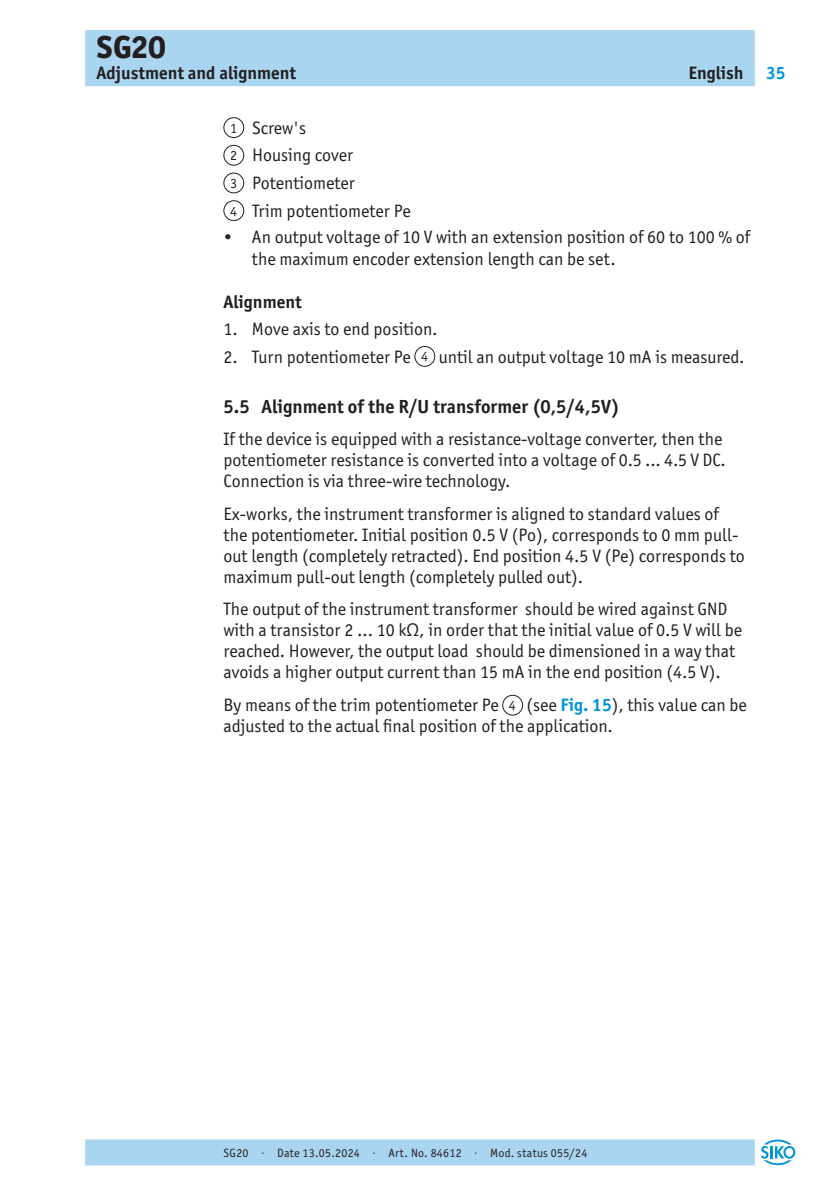
<style>
.page{position:relative;width:840px;height:1191px;background:#fff}
.page>*{position:absolute;margin:0;border:0;box-sizing:border-box;transform-origin:0 0}
.t1{font:800 32px "Officina Sans ITC Pro";color:#231f20}
.t2{font:700 19px "Officina Sans ITC Pro";color:#231f20}
._03__Fliesstext{font:18px/21px "Officina Sans ITC Pro";color:#231f20}
._04__Fliesstext_Bildlegende{font:18px "Officina Sans ITC Pro";color:#231f20}
._02__Ueberschrift{font:700 18px "Officina Sans ITC Pro";color:#231f20}
.t3{font:700 18px "Officina Sans ITC Pro";color:#0095d9}
._04__Zahl_Bildlegende{font:14px "Officina Sans ITC Pro";color:#231f20}
.t4{font:12px "Officina Sans ITC Pro";letter-spacing:.02em;color:#231f20}
.s1{font-weight:700;color:#0095d9}
</style>
<div class="page">
<div style="left:85px;top:30px;width:669px;height:56px;background:#aad5f1"></div>
<div style="left:85px;top:1139px;width:669px;height:26px;background:#aad5f1"></div>
<svg style="left:761px;top:1139px;width:33px;height:26px"></svg>
<div style="left:223px;top:117px;width:21px;height:21px;border:1px solid #231f20;border-radius:50%"></div>
<div style="left:223px;top:145px;width:21px;height:20px;border:1px solid #231f20;border-radius:50%"></div>
<div style="left:223px;top:173px;width:21px;height:20px;border:1px solid #231f20;border-radius:50%"></div>
<div style="left:223px;top:200px;width:21px;height:21px;border:1px solid #231f20;border-radius:50%"></div>
<div style="left:414px;top:346px;width:21px;height:20px;border:1px solid #231f20;border-radius:50%"></div>
<div style="left:502px;top:695px;width:20px;height:20px;border:1px solid #231f20;border-radius:50%"></div>
<h1 class="t1" style="left:96px;top:26px;width:71px">SG20</h1>
<p class="_02__Ueberschrift" style="left:96px;top:62px;width:201px">Adjustment and alignment</p>
<p class="_02__Ueberschrift" style="left:688px;top:62px;width:57px">English</p>
<p class="_04__Zahl_Bildlegende" style="left:230px;top:120px;width:8px">1</p>
<p class="_04__Fliesstext_Bildlegende" style="left:252px;top:117px;width:56px">Screw's</p>
<p class="_04__Zahl_Bildlegende" style="left:230px;top:147px;width:8px">2</p>
<p class="_04__Fliesstext_Bildlegende" style="left:252px;top:145px;width:103px">Housing cover</p>
<p class="_04__Zahl_Bildlegende" style="left:230px;top:175px;width:8px">3</p>
<p class="_04__Fliesstext_Bildlegende" style="left:252px;top:172px;width:104px">Potentiometer</p>
<p class="_04__Zahl_Bildlegende" style="left:230px;top:203px;width:8px">4</p>
<p class="_04__Fliesstext_Bildlegende" style="left:252px;top:200px;width:160px">Trim potentiometer Pe</p>
<p class="_03__Fliesstext" style="left:252px;top:227px;width:499px;text-indent:-28px">• An output voltage of 10 V with an extension position of 60 to 100 % of the maximum encoder extension length can be set.</p>
<p class="_02__Ueberschrift" style="left:223px;top:291px;width:79px">Alignment</p>
<p class="_03__Fliesstext" style="left:223px;top:318px;width:215px">1. Move axis to end position.</p>
<p class="_03__Fliesstext" style="left:223px;top:346px;width:189px">2. Turn potentiometer Pe</p>
<p class="_04__Zahl_Bildlegende" style="left:421px;top:348px;width:8px">4</p>
<p class="_03__Fliesstext" style="left:438px;top:346px;width:307px">until an output voltage 10 mA is measured.</p>
<p class="t2" style="left:223px;top:395px;width:398px">5.5 Alignment of the R/U transformer (0,5/4,5V)</p>
<p class="_03__Fliesstext" style="left:223px;top:428px;width:503px">If the device is equipped with a resistance-voltage converter, then the potentiometer resistance is converted into a voltage of 0.5 ... 4.5 V DC.<br>Connection is via three-wire technology.</p>
<p class="_03__Fliesstext" style="left:223px;top:503px;width:522px">Ex-works, the instrument transformer is aligned to standard values of the potentiometer. Initial position 0.5 V (Po), corresponds to 0 mm pull&shy;out length (completely retracted). End position 4.5 V (Pe) corresponds to maximum pull-out length (completely pulled out).</p>
<p class="_03__Fliesstext" style="left:223px;top:598px;width:520px">The output of the instrument transformer should be wired against GND with a transistor 2 ... 10 kΩ, in order that the initial value of 0.5 V will be reached. However, the output load should be dimensioned in a way that avoids a higher output current than 15 mA in the end position (4.5 V).</p>
<p class="_03__Fliesstext" style="left:223px;top:694px;width:276px">By means of the trim potentiometer Pe</p>
<p class="_04__Zahl_Bildlegende" style="left:508px;top:697px;width:8px">4</p>
<p class="_03__Fliesstext" style="left:223px;top:694px;width:524px;text-indent:303px">(see <span class="s1">Fig. 15</span>), this value can be adjusted to the actual final position of the application.</p>
<p class="t3" style="left:765px;top:62px;width:21px">35</p>
<p class="t4" style="left:223px;top:1145px;width:365px">SG20 · Date 13.05.2024 · Art. No. 84612 · Mod. status 055/24</p>
</div>
